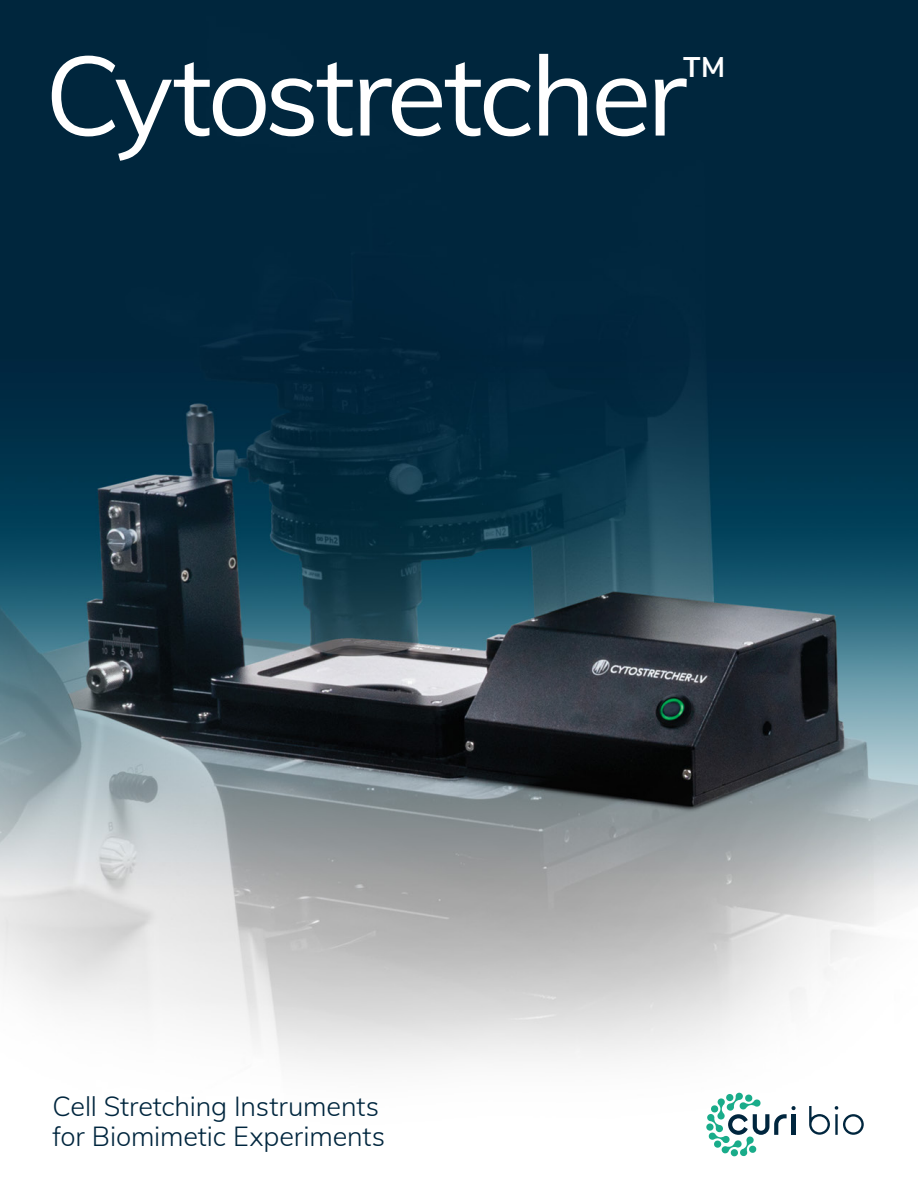
<style>
.page{position:relative;width:918px;height:1188px;background:#fff}
.page>*{position:absolute;margin:0;border:0;box-sizing:border-box;transform-origin:0 0}
.t1{font:111px "Mulish";letter-spacing:-.04em;color:#fff}
.t2{font:47.25px "Mulish";color:#fff}
.General_Paragraph_SM{font:300 27px/30px "Mulish";letter-spacing:-.005em;color:#00263e}
</style>
<div class="page">
<img style="left:0;top:0;width:918px;height:1157px">
<svg style="left:809px;top:1106px;width:55px;height:29px"></svg>
<svg style="left:707px;top:1093px;width:89px;height:63px"></svg>
<p class="t1" style="left:45px;top:15px;width:644px">Cytostretcher</p>
<p class="t2" style="left:683px;top:39px;width:45px">™</p>
<p class="General_Paragraph_SM" style="left:52px;top:1090px;width:334px">Cell Stretching Instruments for Biomimetic Experiments</p>
</div>
